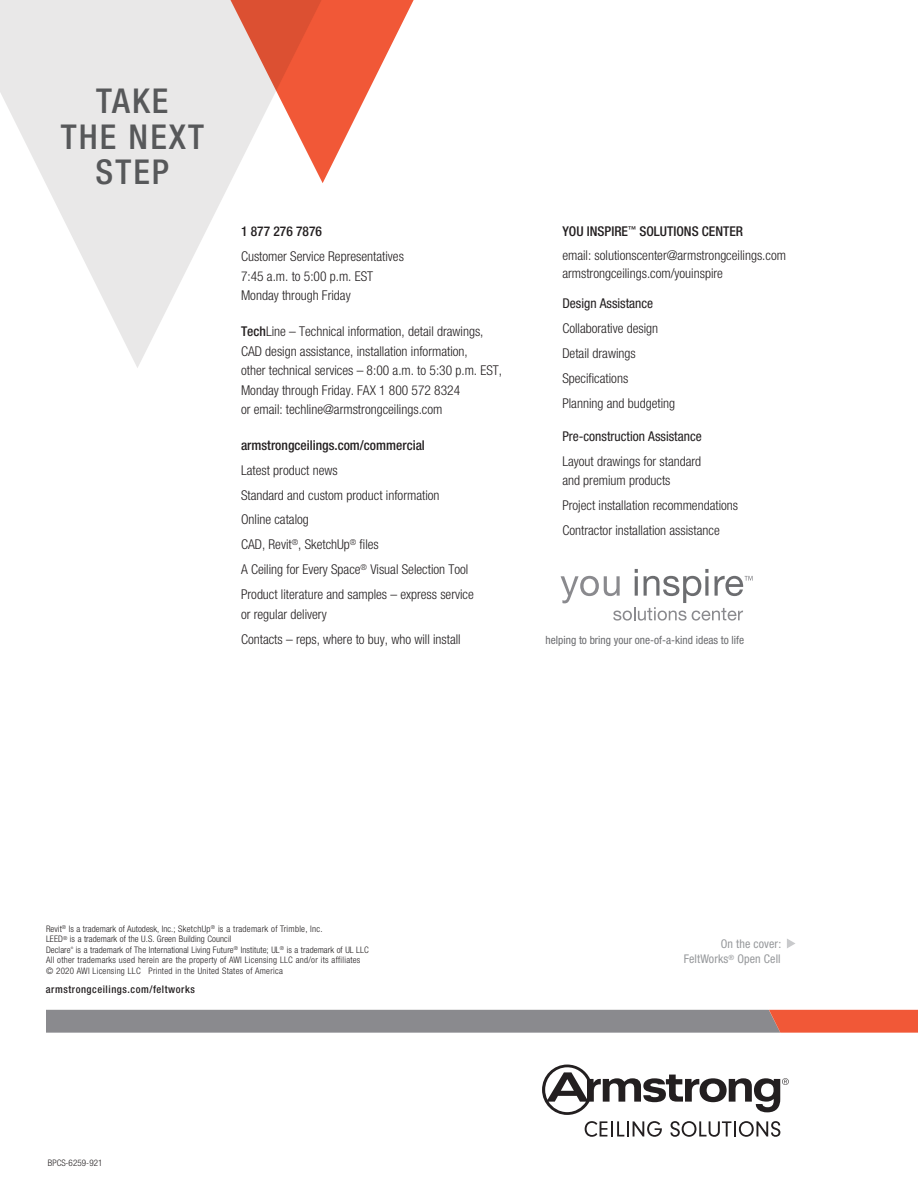
<style>
.page{position:relative;width:918px;height:1188px;background:#fff}
.page>*{position:absolute;margin:0;border:0;box-sizing:border-box;transform-origin:0 0}
.t1{font:500 condensed 34.2px/35.7px "Helvetica Neue LT Std";letter-spacing:.06em;color:#57585a;text-align:center}
.t2{font:300 condensed 13.5px/19.5px "Helvetica Neue LT Std";color:#231f20}
.t3{font:500 condensed 13.5px "Helvetica Neue LT Std";color:#231f20}
.t4{font:condensed 13.5px "Helvetica Neue LT Std";color:#231f20}
.t5{font:condensed 12px "Helvetica Neue LT Std";letter-spacing:.01em;color:#97999c}
.t6{font:condensed 11.4px "Helvetica Neue LT Std";color:#6c6d70}
.t7{font:500 condensed 10.5px "Helvetica Neue LT Std";letter-spacing:.05em;color:#231f20}
.t8{font:300 condensed 9.15px "Helvetica Neue LT Std";letter-spacing:.03em;color:#231f20}
.t9{font:300 condensed 9px/10.5px "Helvetica Neue LT Std";letter-spacing:.03em;color:#231f20}
.t10{font:300 condensed 9px/10.5px "Helvetica Neue LT Std";letter-spacing:.01em;color:#231f20}
.t11{font:300 condensed 3.3px "Helvetica Neue LT Std";color:#231f20}
.s1{font-weight:500}
.s2{font-size:9px}
</style>
<div class="page">
<svg style="left:0;top:0;width:230px;height:368px;fill:#e9e8e8"></svg>
<svg style="left:224px;top:0;width:190px;height:183px"></svg>
<svg style="left:787px;top:939px;width:8px;height:9px"></svg>
<svg style="left:46px;top:1009px;width:872px;height:24px"></svg>
<svg style="left:542px;top:1065px;width:247px;height:50px"></svg>
<svg style="left:585px;top:1121px;width:77px;height:16px"></svg>
<svg style="left:670px;top:1121px;width:110px;height:16px"></svg>
<svg style="left:561px;top:569px;width:192px;height:52px"></svg>
<p class="t1" style="left:61px;top:83px;width:145px">TAKE<br>THE NEXT<br>STEP</p>
<p class="t3" style="left:241px;top:224px;width:82px">1 877 276 7876</p>
<p class="t2" style="left:241px;top:247px;width:164px">Customer Service Representatives<br>7:45 a.m. to 5:00 p.m. EST<br>Monday through Friday</p>
<p class="t2" style="left:241px;top:321px;width:263px"><span class="s1">Tech</span>Line – Technical information, detail drawings, CAD design assistance, installation information,<br>other technical services – 8:00 a.m. to 5:30 p.m. EST, Monday through Friday. FAX 1 800 572 8324<br>or email: techline@armstrongceilings.com</p>
<p class="t3" style="left:241px;top:437px;width:185px">armstrongceilings.com/commercial</p>
<p class="t2" style="left:241px;top:460px;width:98px">Latest product news</p>
<p class="t2" style="left:241px;top:485px;width:200px">Standard and custom product information</p>
<p class="t2" style="left:241px;top:510px;width:69px">Online catalog</p>
<p class="t2" style="left:241px;top:535px;width:139px">CAD, Revit<sup>®</sup>, SketchUp<sup>®</sup> files</p>
<p class="t2" style="left:241px;top:560px;width:229px">A Ceiling for Every Space<sup>®</sup> Visual Selection Tool</p>
<p class="t2" style="left:241px;top:585px;width:234px">Product literature and samples – express service or regular delivery</p>
<p class="t2" style="left:241px;top:629px;width:221px">Contacts – reps, where to buy, who will install</p>
<p class="t3" style="left:562px;top:224px;width:182px">YOU INSPIRE<sup>™</sup> SOLUTIONS CENTER</p>
<p class="t2" style="left:562px;top:246px;width:225px;line-height:18px">email: solutionscenter@armstrongceilings.com armstrongceilings.com/youinspire</p>
<p class="t4" style="left:562px;top:296px;width:92px">Design Assistance</p>
<p class="t2" style="left:562px;top:318px;width:97px">Collaborative design</p>
<p class="t2" style="left:562px;top:343px;width:75px">Detail drawings</p>
<p class="t2" style="left:562px;top:368px;width:67px">Specifications</p>
<p class="t2" style="left:562px;top:393px;width:114px">Planning and budgeting</p>
<p class="t4" style="left:562px;top:428px;width:141px">Pre-construction Assistance</p>
<p class="t2" style="left:562px;top:451px;width:140px">Layout drawings for standard and premium products</p>
<p class="t2" style="left:562px;top:495px;width:177px">Project installation recommendations</p>
<p class="t2" style="left:562px;top:520px;width:159px">Contractor installation assistance</p>
<p class="t6" style="left:546px;top:633px;width:200px">helping to bring your one-of-a-kind ideas to life</p>
<p class="t8" style="left:46px;top:923px;width:278px"><span class="s2">Revit</span><sup>®</sup> <span class="s2">Is a trademark of Autodesk, Inc.;</span> SketchUp<sup>®</sup> is a trademark of Trimble, Inc.</p>
<p class="t10" style="left:46px;top:934px;width:187px">LEED<sup>®</sup> is a trademark of the U.S. Green Building Council<br>Declare</p>
<p class="t9" style="left:46px;top:944px;width:324px;text-indent:30px">is a trademark of The International Living Future<sup>®</sup> Institute; UL<sup>®</sup> is a trademark of UL LLC<br>All other trademarks used herein are the property of AWI Licensing LLC and/or its affiliates © 2020 AWI Licensing LLC Printed in the United States of America</p>
<p class="t11" style="left:71px;top:946px;width:4px">®</p>
<p class="t7" style="left:46px;top:983px;width:151px">armstrongceilings.com/feltworks</p>
<p class="t10" style="left:48px;top:1157px;width:56px">BPCS-6259-921</p>
<p class="t5" style="left:721px;top:937px;width:62px">On the cover:</p>
<p class="t5" style="left:684px;top:952px;width:98px">FeltWorks<sup>®</sup> Open Cell</p>
</div>
